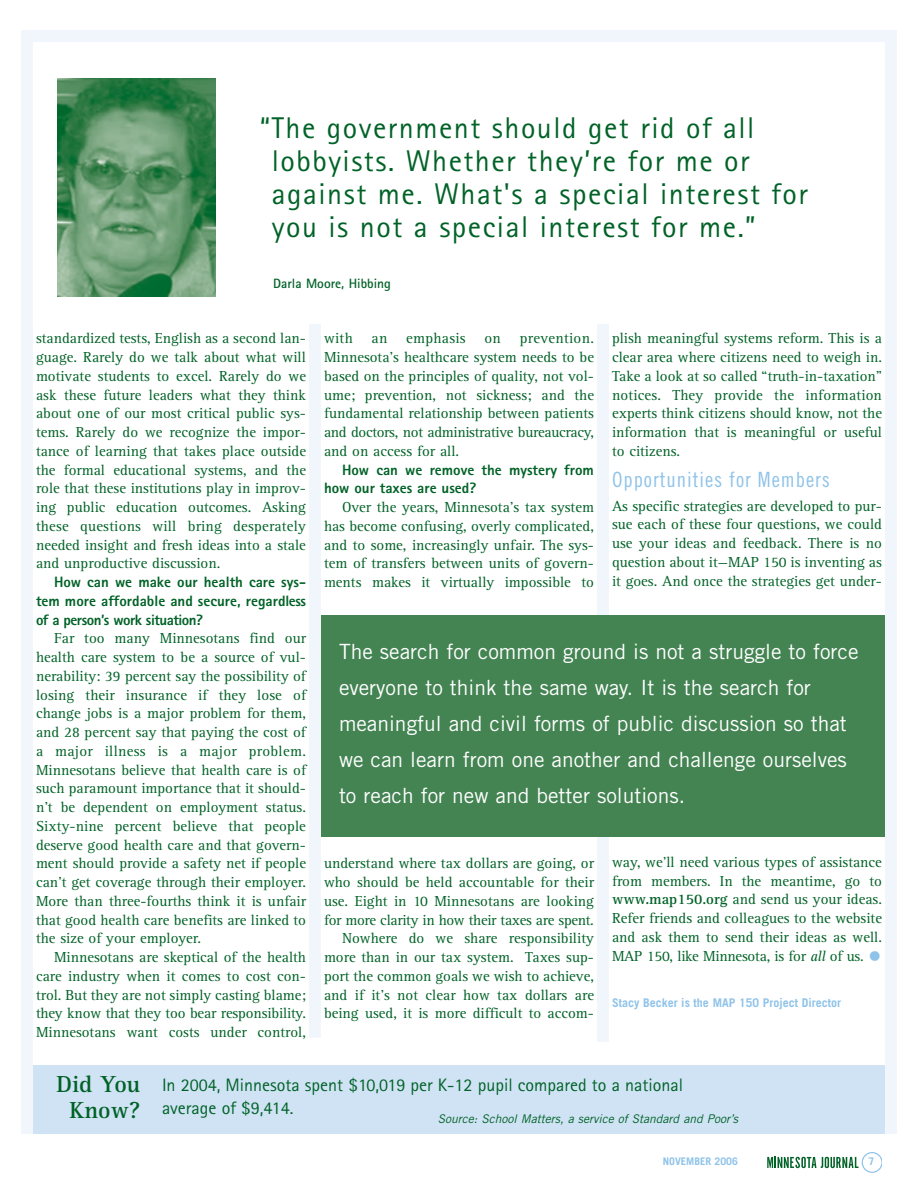
<style>
.page{position:relative;width:918px;height:1188px;background:#fff}
.page>*{position:absolute;margin:0;border:0;box-sizing:border-box;transform-origin:0 0}
.t1{font:30px/33px "Rotis Sans Serif";letter-spacing:.05em;color:#006227}
.t2{font:700 24px/25.5px "Rotis Serif";color:#006227;text-align:center}
.t3{font:21px/36px "Trade Gothic";color:#fff}
.t4{font:21px "Trade Gothic Cond Eighteen";letter-spacing:.045em;color:#8fc3e9}
.t5{font:18px/22.5px "Rotis Sans Serif";color:#006227}
.t6{font:15px/18.8px "Rotis Serif";color:#006227;text-align:justify}
.t7{font:800 15px/18.8px "Rotis Sans Serif";color:#006227;text-align:justify}
.t8{font:700 13.5px "Rotis Sans Serif";color:#006227}
.t9{font:italic 12px "Trade Gothic";color:#006227}
.t10{font:700 12px "Trade Gothic";color:#8fc3e9}
.t11{font:700 10.5px "Trade Gothic";color:#8fc3e9}
.s1{font-weight:700}
.s2{font-style:italic}
.s3{font-size:27px;color:#8fc3e9}
</style>
<div class="page">
<img style="left:58px;top:78px;width:157px;height:219px">
<svg style="left:767px;top:1152px;width:115px;height:21px"></svg>
<div style="left:21px;top:30px;width:876px;height:1110px;border:12px solid #f1f6fc"></div>
<div style="left:597px;top:324px;width:12px;height:718px;background:#f1f6fc"></div>
<div style="left:33px;top:1065px;width:852px;height:68px;background:#d0e3f5"></div>
<div style="left:309px;top:324px;width:12px;height:714px;background:#f1f6fc"></div>
<div style="left:321px;top:615px;width:564px;height:221px;background:#448453"></div>
<h1 class="t1" style="left:272px;top:111px;width:538px;text-indent:-12px">“The government should get rid of all lobbyists. Whether they’re for me or against me. What's a special interest for you is not a special interest for me.”</h1>
<p class="t8" style="left:273px;top:275px;width:119px">Darla Moore, Hibbing</p>
<p class="t6" style="left:36px;top:330px;width:272px">standardized tests, English as a second lan&shy;guage. Rarely do we talk about what will motivate students to excel. Rarely do we ask these future leaders what they think about one of our most critical public sys&shy;tems. Rarely do we recognize the impor&shy;tance of learning that takes place outside the formal educational systems, and the role that these institutions play in improv&shy;ing public education outcomes. Asking these questions will bring desperately needed insight and fresh ideas into a stale and unproductive discussion.</p>
<p class="t7" style="left:36px;top:573px;width:272px;text-indent:18px">How can we make our health care sys&shy;tem more affordable and secure, regardless of a person’s work situation?</p>
<p class="t6" style="left:36px;top:630px;width:272px;text-indent:18px">Far too many Minnesotans find our health care system to be a source of vul&shy;nerability: 39 percent say the possibility of losing their insurance if they lose of change jobs is a major problem for them, and 28 percent say that paying the cost of a major illness is a major problem.<br>Minnesotans believe that health care is of such paramount importance that it should&shy;n’t be dependent on employment status.<br>Sixty-nine percent believe that people deserve good health care and that govern&shy;ment should provide a safety net if people can’t get coverage through their employer.<br>More than three-fourths think it is unfair that good health care benefits are linked to the size of your employer.</p>
<p class="t6" style="left:36px;top:948px;width:272px;text-indent:18px">Minnesotans are skeptical of the health care industry when it comes to cost con&shy;trol. But they are not simply casting blame; they know that they too bear responsibility.<br>Minnesotans want costs under control,</p>
<p class="t6" style="left:324px;top:330px;width:272px">with an emphasis on prevention.<br>Minnesota’s healthcare system needs to be based on the principles of quality, not vol&shy;ume; prevention, not sickness; and the fundamental relationship between patients and doctors, not administrative bureaucracy, and on access for all.</p>
<p class="t7" style="left:324px;top:460px;width:271px;text-indent:18px">How can we remove the mystery from how our taxes are used?</p>
<p class="t6" style="left:324px;top:498px;width:272px;text-indent:18px">Over the years, Minnesota’s tax system has become confusing, overly complicated, and to some, increasingly unfair. The sys&shy;tem of transfers between units of govern&shy;ments makes it virtually impossible to</p>
<p class="t6" style="left:612px;top:330px;width:272px">plish meaningful systems reform. This is a clear area where citizens need to weigh in.<br>Take a look at so called “truth-in-taxation” notices. They provide the information experts think citizens should know, not the information that is meaningful or useful to citizens.</p>
<h3 class="t4" style="left:612px;top:467px;width:220px">Opportunities for Members</h3>
<p class="t6" style="left:612px;top:497px;width:272px">As specific strategies are developed to pur&shy;sue each of these four questions, we could use your ideas and feedback. There is no question about it—MAP 150 is inventing as it goes. And once the strategies get under-</p>
<p class="t3" style="left:339px;top:634px;width:521px">The search for common ground is not a struggle to force everyone to think the same way. It is the search for meaningful and civil forms of public discussion so that we can learn from one another and challenge ourselves to reach for new and better solutions.</p>
<p class="t6" style="left:324px;top:855px;width:272px;text-align:right">understand where tax dollars are going, or who should be held accountable for their use. Eight in 10 Minnesotans are looking for more clarity in how their taxes are spent.<br>Nowhere do we share responsibility more than in our tax system. Taxes sup&shy;port the common goals we wish to achieve, and if it’s not clear how tax dollars are being used, it is more difficult to accom-</p>
<p class="t6" style="left:612px;top:853px;width:272px">way, we’ll need various types of assistance from members. In the meantime, go to <span class="s1">www.map150.org</span> and send us your ideas.<br>Refer friends and colleagues to the website and ask them to send their ideas as well.<br>MAP 150, like Minnesota, is for <span class="s2">all</span> of us. <span class="s3">•</span></p>
<p class="t10" style="left:612px;top:996px;width:231px">Stacy Becker is the MAP 150 Project Director</p>
<h2 class="t2" style="left:57px;top:1072px;width:85px">Did You<br>Know?</h2>
<p class="t5" style="left:162px;top:1074px;width:523px">In 2004, Minnesota spent $10,019 per K-12 pupil compared to a national average of $9,414.</p>
<p class="t9" style="left:438px;top:1111px;width:305px">Source: School Matters, a service of Standard and Poor’s</p>
<p class="t11" style="left:663px;top:1155px;width:77px">NOVEMBER 2006</p>
<p class="t11" style="left:869px;top:1155px;width:7px">7</p>
</div>
